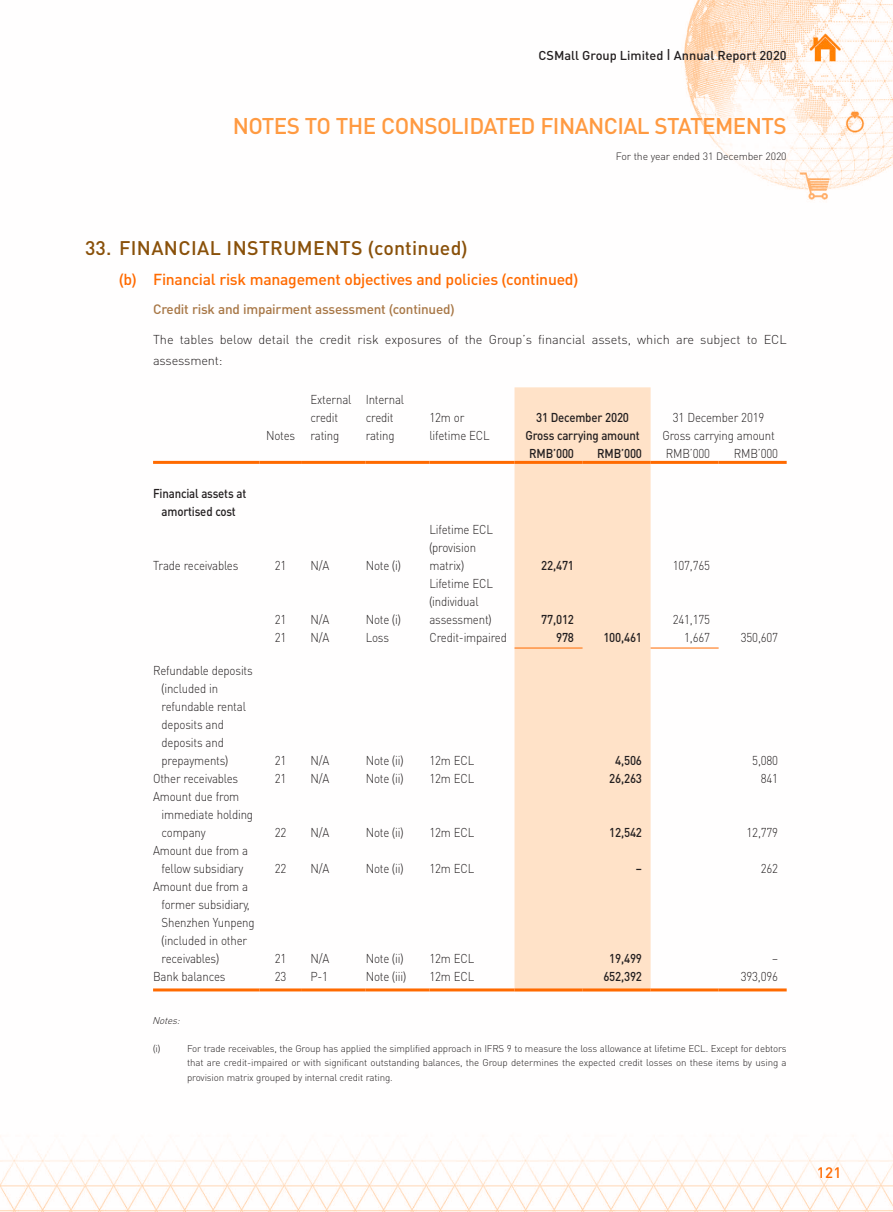
<style>
.page{position:relative;width:893px;height:1212px;background:#fff}
.page>*{position:absolute;margin:0;border:0;box-sizing:border-box;transform-origin:0 0}
.t1{font:500 22.5px "DIN Pro";letter-spacing:-.025em;color:#ff9a41}
.t2{font:500 19.5px "DIN Pro";letter-spacing:.02em;color:#895009}
.t3{font:500 15.75px "DIN Pro";letter-spacing:-.015em;color:#ff6a00}
.t4{font:500 15px "DIN Pro";color:#ff6a00}
.t5{font:500 13.5px "DIN Pro";letter-spacing:-.015em;color:#a87746}
.t6{font:300 12.75px/18px "DIN Pro";letter-spacing:-.015em;color:#231f20;scale:.9 1}
.t7{font:500 12.75px/18px "DIN Pro";letter-spacing:-.015em;color:#231f20;text-align:center;scale:.9 1}
.t8{font:300 12.75px/21px "DIN Pro";letter-spacing:-.015em;color:#231f20}
.t9{font:500 12.75px "DIN Pro";letter-spacing:-.015em;color:#231f20}
.t10{font:300 10.5px "DIN Pro";letter-spacing:-.015em;color:#231f20}
.t11{font:300 9.75px/14.2px "DIN Pro";letter-spacing:-.015em;color:#231f20;text-align:justify}
.t12{font:italic 300 9.75px "DIN Pro";color:#231f20}
.t13{font:300 condensed 9.75px "Frutiger LT Std";color:#231f20}
.s1{font-family:"Frutiger LT Std";font-weight:700;font-stretch:condensed}
.s2{font-family:"Frutiger LT Std";font-stretch:condensed}
.s3{font-family:"DIN Pro";font-stretch:normal}
</style>
<div class="page">
<img style="left:0;top:0;width:893px;height:1212px">
<div style="left:514px;top:387px;width:137px;height:601px;background:#ffe2c8"></div>
<hr style="left:153px;top:461px;width:106px;height:3px;background:#ff6a00">
<hr style="left:259px;top:461px;width:43px;height:3px;background:#ff6a00">
<hr style="left:302px;top:461px;width:64px;height:3px;background:#ff6a00">
<hr style="left:366px;top:461px;width:63px;height:3px;background:#ff6a00">
<hr style="left:429px;top:461px;width:85px;height:3px;background:#ff6a00">
<hr style="left:514px;top:461px;width:69px;height:3px;background:#ff6a00">
<hr style="left:583px;top:461px;width:68px;height:3px;background:#ff6a00">
<hr style="left:651px;top:461px;width:68px;height:3px;background:#ff6a00">
<hr style="left:719px;top:461px;width:68px;height:3px;background:#ff6a00">
<hr style="left:514px;top:648px;width:69px;height:1px;background:#ff6a00">
<hr style="left:651px;top:648px;width:68px;height:1px;background:#ff6a00">
<hr style="left:153px;top:988px;width:106px;height:3px;background:#ff6a00">
<hr style="left:259px;top:988px;width:43px;height:3px;background:#ff6a00">
<hr style="left:302px;top:988px;width:64px;height:3px;background:#ff6a00">
<hr style="left:366px;top:988px;width:63px;height:3px;background:#ff6a00">
<hr style="left:429px;top:988px;width:85px;height:3px;background:#ff6a00">
<hr style="left:514px;top:988px;width:69px;height:3px;background:#ff6a00">
<hr style="left:583px;top:988px;width:68px;height:3px;background:#ff6a00">
<hr style="left:651px;top:988px;width:68px;height:3px;background:#ff6a00">
<hr style="left:719px;top:988px;width:68px;height:3px;background:#ff6a00">
<p class="t9" style="left:539px;top:47px;width:250px">CSMall Group Limited | Annual Report 2020</p>
<h1 class="t1" style="left:233px;top:111px;width:555px">NOTES TO THE CONSOLIDATED FINANCIAL STATEMENTS</h1>
<p class="t10" style="left:616px;top:149px;width:172px">For the year ended 31 December 2020</p>
<h2 class="t2" style="left:85px;top:235px;width:384px">33. FINANCIAL INSTRUMENTS <span class="s1">(</span>continued<span class="s1">)</span></h2>
<p class="t3" style="left:119px;top:268px;width:460px"><span class="s1">(</span>b<span class="s1">)</span> Financial risk management objectives and policies <span class="s1">(</span>continued<span class="s1">)</span></p>
<p class="t5" style="left:153px;top:300px;width:303px">Credit risk and impairment assessment <span class="s1">(</span>continued<span class="s1">)</span></p>
<p class="t8" style="left:153px;top:328px;width:635px">The tables below detail the credit risk exposures of the Group’s financial assets, which are subject to ECL assessment:</p>
<p class="t7" style="left:153px;top:484px;width:105px">Financial assets at amortised cost</p>
<p class="t6" style="left:266px;top:426px;width:34px">Notes</p>
<p class="t6" style="left:310px;top:390px;width:47px">External credit rating</p>
<p class="t6" style="left:366px;top:390px;width:44px">Internal credit rating</p>
<p class="t6" style="left:153px;top:556px;width:96px">Trade receivables</p>
<p class="t6" style="left:275px;top:556px;width:14px">21</p>
<p class="t6" style="left:310px;top:556px;width:23px">N/A</p>
<p class="t6" style="left:366px;top:556px;width:40px">Note <span class="s2">(</span>i<span class="s2">)</span></p>
<p class="t6" style="left:275px;top:610px;width:14px">21</p>
<p class="t6" style="left:310px;top:610px;width:23px">N/A</p>
<p class="t6" style="left:366px;top:610px;width:40px">Note <span class="s2">(</span>i<span class="s2">)</span></p>
<p class="t6" style="left:429px;top:408px;width:68px">12m or lifetime ECL</p>
<p class="t7" style="left:525px;top:408px;width:128px">31 December 2020<br>Gross carrying amount</p>
<p class="t6" style="left:662px;top:408px;width:126px;text-align:center">31 December 2019<br>Gross carrying amount</p>
<p class="t7" style="left:529px;top:444px;width:51px">RMB’000</p>
<p class="t7" style="left:597px;top:444px;width:51px">RMB’000</p>
<p class="t6" style="left:666px;top:444px;width:51px">RMB’000</p>
<p class="t6" style="left:734px;top:444px;width:51px">RMB’000</p>
<p class="t6" style="left:429px;top:520px;width:72px">Lifetime ECL <span class="s2">(</span>provision matrix<span class="s2">)</span></p>
<p class="t6" style="left:429px;top:574px;width:72px">Lifetime ECL <span class="s2">(</span>individual assessment<span class="s2">)</span></p>
<p class="t7" style="left:541px;top:556px;width:38px">22,471</p>
<p class="t6" style="left:673px;top:556px;width:43px">107,765</p>
<p class="t7" style="left:541px;top:610px;width:38px">77,012</p>
<p class="t6" style="left:673px;top:610px;width:43px">241,175</p>
<p class="t6" style="left:162px;top:661px;width:103px;text-indent:-9px">Refundable deposits <span class="s2">(</span>included in refundable rental deposits and deposits and prepayments<span class="s2">)</span></p>
<p class="t6" style="left:275px;top:628px;width:14px">21</p>
<p class="t6" style="left:310px;top:628px;width:23px">N/A</p>
<p class="t6" style="left:366px;top:628px;width:27px">Loss</p>
<p class="t6" style="left:429px;top:628px;width:88px">Credit-impaired</p>
<p class="t7" style="left:556px;top:628px;width:21px">978</p>
<p class="t7" style="left:603px;top:628px;width:45px">100,461</p>
<p class="t6" style="left:684px;top:628px;width:30px">1,667</p>
<p class="t6" style="left:741px;top:628px;width:43px">350,607</p>
<p class="t6" style="left:275px;top:751px;width:14px">21</p>
<p class="t6" style="left:310px;top:751px;width:23px">N/A</p>
<p class="t6" style="left:366px;top:751px;width:43px">Note <span class="s2">(</span>ii<span class="s2">)</span></p>
<p class="t6" style="left:429px;top:751px;width:51px">12m ECL</p>
<p class="t7" style="left:615px;top:751px;width:31px">4,506</p>
<p class="t6" style="left:752px;top:751px;width:30px">5,080</p>
<p class="t6" style="left:153px;top:769px;width:96px">Other receivables</p>
<p class="t6" style="left:275px;top:769px;width:14px">21</p>
<p class="t6" style="left:310px;top:769px;width:23px">N/A</p>
<p class="t6" style="left:366px;top:769px;width:43px">Note <span class="s2">(</span>ii<span class="s2">)</span></p>
<p class="t6" style="left:429px;top:769px;width:51px">12m ECL</p>
<p class="t7" style="left:609px;top:769px;width:38px">26,263</p>
<p class="t6" style="left:761px;top:769px;width:21px">841</p>
<p class="t6" style="left:162px;top:787px;width:103px;text-indent:-9px">Amount due from immediate holding company</p>
<p class="t6" style="left:275px;top:823px;width:14px">22</p>
<p class="t6" style="left:310px;top:823px;width:23px">N/A</p>
<p class="t6" style="left:366px;top:823px;width:43px">Note <span class="s2">(</span>ii<span class="s2">)</span></p>
<p class="t6" style="left:429px;top:823px;width:51px">12m ECL</p>
<p class="t7" style="left:609px;top:823px;width:38px">12,542</p>
<p class="t6" style="left:746px;top:823px;width:37px">12,779</p>
<p class="t6" style="left:153px;top:841px;width:107px;text-align:center">Amount due from a fellow subsidiary</p>
<p class="t6" style="left:162px;top:877px;width:105px;text-indent:-9px">Amount due from a former subsidiary,<br>Shenzhen Yunpeng <span class="s2">(</span>included in other receivables<span class="s2">)</span></p>
<p class="t6" style="left:275px;top:859px;width:14px">22</p>
<p class="t6" style="left:310px;top:859px;width:23px">N/A</p>
<p class="t6" style="left:366px;top:859px;width:43px">Note <span class="s2">(</span>ii<span class="s2">)</span></p>
<p class="t6" style="left:429px;top:859px;width:51px">12m ECL</p>
<p class="t7" style="left:636px;top:859px;width:8px">–</p>
<p class="t6" style="left:761px;top:859px;width:21px">262</p>
<p class="t6" style="left:275px;top:949px;width:14px">21</p>
<p class="t6" style="left:310px;top:949px;width:23px">N/A</p>
<p class="t6" style="left:366px;top:949px;width:43px">Note <span class="s2">(</span>ii<span class="s2">)</span></p>
<p class="t6" style="left:429px;top:949px;width:51px">12m ECL</p>
<p class="t7" style="left:609px;top:949px;width:38px">19,499</p>
<p class="t6" style="left:772px;top:949px;width:8px">–</p>
<p class="t6" style="left:153px;top:967px;width:82px">Bank balances</p>
<p class="t6" style="left:275px;top:967px;width:14px">23</p>
<p class="t6" style="left:310px;top:967px;width:21px">P-1</p>
<p class="t6" style="left:366px;top:967px;width:46px">Note <span class="s2">(</span>iii<span class="s2">)</span></p>
<p class="t6" style="left:429px;top:967px;width:51px">12m ECL</p>
<p class="t7" style="left:603px;top:967px;width:45px">652,392</p>
<p class="t6" style="left:741px;top:967px;width:43px">393,096</p>
<p class="t12" style="left:152px;top:1013px;width:32px">Notes:</p>
<p class="t13" style="left:153px;top:1043px;width:9px">(<span class="s3">i</span>)</p>
<p class="t11" style="left:187px;top:1041px;width:601px">For trade receivables, the Group has applied the simplified approach in IFRS 9 to measure the loss allowance at lifetime ECL. Except for debtors that are credit-impaired or with significant outstanding balances, the Group determines the expected credit losses on these items by using a provision matrix grouped by internal credit rating.</p>
<p class="t4" style="left:817px;top:1162px;width:26px">121</p>
</div>
